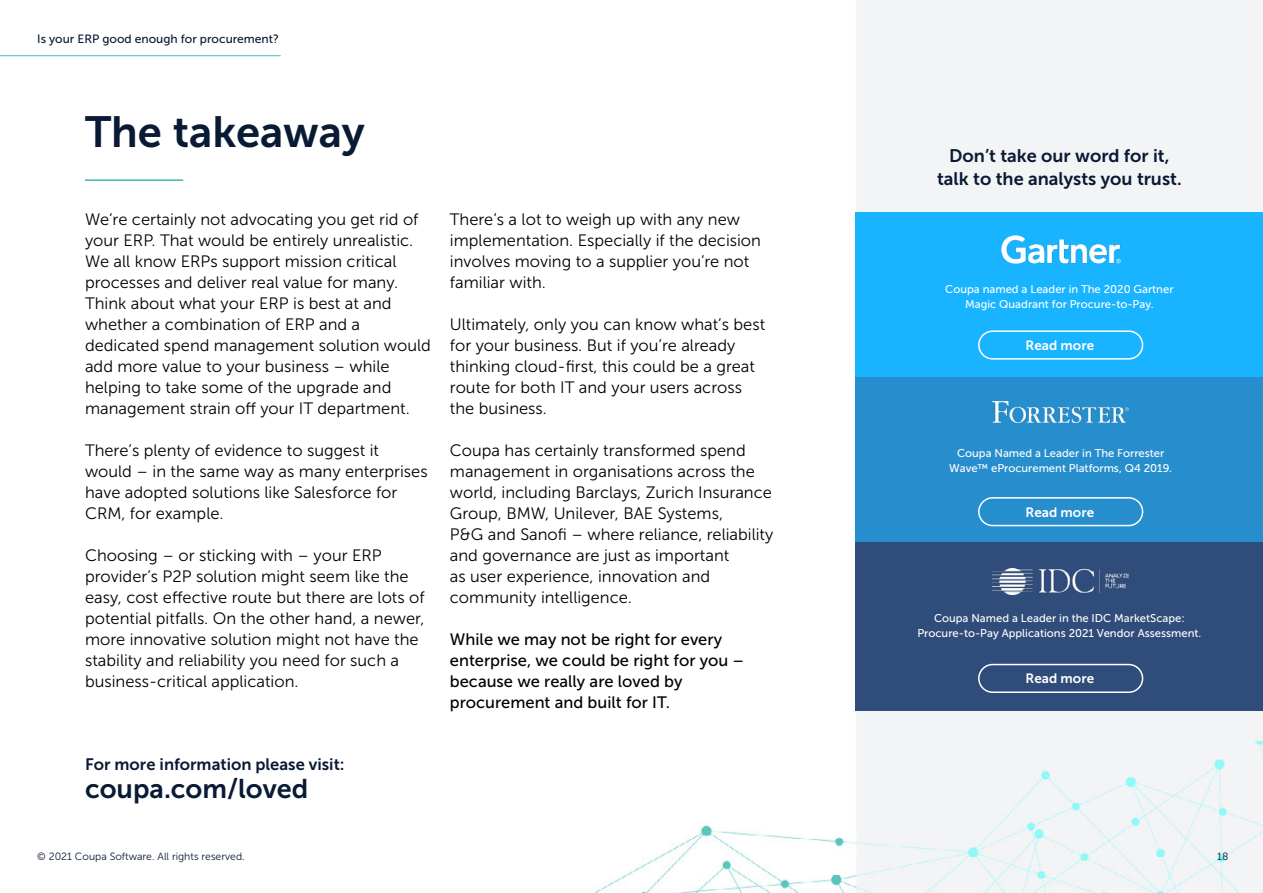
<style>
.page{position:relative;width:1263px;height:893px;background:#fff}
.page>*{position:absolute;margin:0;border:0;box-sizing:border-box;transform-origin:0 0}
.t1{font:43.5px "Museo Sans 700";color:#091a34}
.t2{font:27px "Museo Sans 700";color:#091a34}
.t3{font:18.15px/22.6px "Museo Sans 700";color:#091a34;text-align:center}
.t4{font:16.5px/21px "Museo Sans 300";color:#000}
.t5{font:16.5px/21px "Museo Sans 500";color:#000}
.t6{font:16.5px "Museo Sans 700";color:#091a34}
.t7{font:13.5px "Museo Sans 700";color:#fff}
.t8{font:12px "Museo Sans 500";color:#091a34}
.t9{font:11.25px/15px "Museo Sans 500";color:#fff;text-align:center}
.t10{font:10.5px "Museo Sans 300";color:#091a34}
</style>
<div class="page">
<img style="left:0;top:0;width:1263px;height:893px">
<div style="left:856px;top:213px;width:407px;height:168px;background:#19b4ff"></div>
<div style="left:856px;top:377px;width:407px;height:168px;background:#278ecd"></div>
<div style="left:856px;top:542px;width:407px;height:168px;background:#304c7a"></div>
<div style="left:978px;top:330px;width:165px;height:30px;border:2px solid #fff;border-radius:14px"></div>
<div style="left:978px;top:497px;width:165px;height:29px;border:2px solid #fff;border-radius:14px"></div>
<div style="left:978px;top:664px;width:165px;height:29px;border:2px solid #fff;border-radius:14px"></div>
<img style="left:1001px;top:236px;width:119px;height:27px">
<img style="left:992px;top:401px;width:137px;height:22px">
<img style="left:992px;top:569px;width:137px;height:26px">
<hr style="left:85px;top:179px;width:98px;height:2px;background:#49c0b6">
<hr style="left:0;top:55px;width:281px;height:1px;background:#49c0b6">
<p class="t8" style="left:37px;top:32px;width:243px">Is your ERP good enough for procurement?</p>
<h1 class="t1" style="left:85px;top:108px;width:281px">The takeaway</h1>
<p class="t4" style="left:85px;top:209px;width:347px">We’re certainly not advocating you get rid of your ERP. That would be entirely unrealistic.<br>We all know ERPs support mission critical processes and deliver real value for many.<br>Think about what your ERP is best at and whether a combination of ERP and a dedicated spend management solution would add more value to your business – while helping to take some of the upgrade and management strain off your IT department.</p>
<p class="t4" style="left:85px;top:440px;width:344px">There’s plenty of evidence to suggest it would – in the same way as many enterprises have adopted solutions like Salesforce for CRM, for example.</p>
<p class="t4" style="left:85px;top:545px;width:341px">Choosing – or sticking with – your ERP provider’s P2P solution might seem like the easy, cost effective route but there are lots of potential pitfalls. On the other hand, a newer, more innovative solution might not have the stability and reliability you need for such a business-critical application.</p>
<p class="t6" style="left:85px;top:755px;width:261px">For more information please visit:</p>
<h2 class="t2" style="left:85px;top:774px;width:225px">coupa.com/loved</h2>
<p class="t4" style="left:450px;top:209px;width:313px">There’s a lot to weigh up with any new implementation. Especially if the decision involves moving to a supplier you’re not familiar with.</p>
<p class="t4" style="left:450px;top:314px;width:317px">Ultimately, only you can know what’s best for your business. But if you’re already thinking cloud-first, this could be a great route for both IT and your users across the business.</p>
<p class="t4" style="left:450px;top:440px;width:325px">Coupa has certainly transformed spend management in organisations across the world, including Barclays, Zurich Insurance Group, BMW, Unilever, BAE Systems,<br>P&amp;G and Sanofi – where reliance, reliability and governance are just as important<br>as user experience, innovation and community intelligence.</p>
<p class="t5" style="left:450px;top:629px;width:296px">While we may not be right for every enterprise, we could be right for you – because we really are loved by procurement and built for IT.</p>
<p class="t3" style="left:937px;top:145px;width:246px">Don’t take our word for it, talk to the analysts you trust.</p>
<p class="t9" style="left:945px;top:281px;width:230px">Coupa named a Leader in The 2020 Gartner<br>Magic Quadrant for Procure-to-Pay.</p>
<p class="t7" style="left:1025px;top:338px;width:70px">Read more</p>
<p class="t9" style="left:949px;top:446px;width:224px">Coupa Named a Leader in The Forrester<br>Wave™ eProcurement Platforms, Q4 2019.</p>
<p class="t7" style="left:1025px;top:505px;width:70px">Read more</p>
<p class="t9" style="left:917px;top:610px;width:285px">Coupa Named a Leader in the IDC MarketScape:<br>Procure-to-Pay Applications 2021 Vendor Assessment.</p>
<p class="t7" style="left:1025px;top:671px;width:70px">Read more</p>
<p class="t10" style="left:37px;top:850px;width:209px">© 2021 Coupa Software. All rights reserved.</p>
<p class="t10" style="left:1217px;top:850px;width:13px">18</p>
</div>
